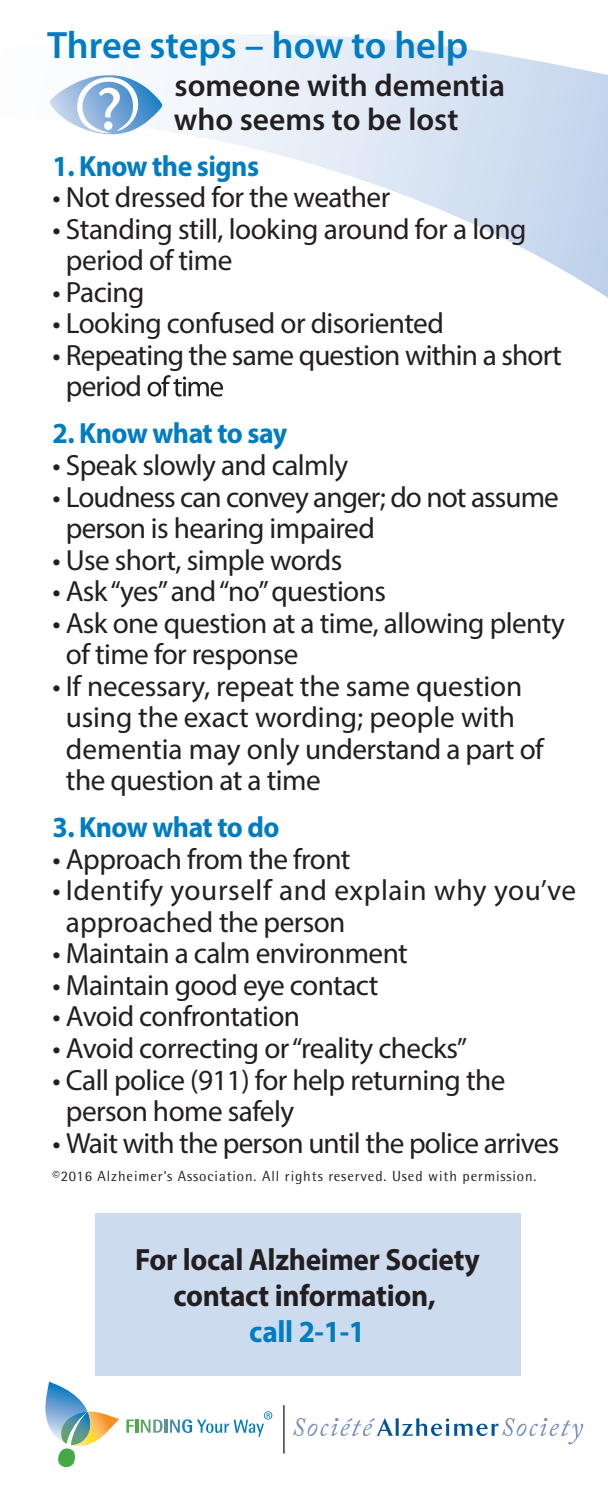
<style>
.page{position:relative;width:608px;height:1491px;background:#fff}
.page>*{position:absolute;margin:0;border:0;box-sizing:border-box;transform-origin:0 0}
.t1{font:600 38.25px "Myriad Pro";color:#007cc2}
.t2{font:600 31.5px/33.8px "Myriad Pro";color:#231f20}
.t3{font:700 30.82px/36px "Myriad Pro";letter-spacing:-.01em;color:#231f20;text-align:center;scale:.95 1}
.t4{font:700 30.82px "Myriad Pro";color:#007cc2;scale:.95 1}
.t5{font:29.25px/31.5px "Myriad Pro";letter-spacing:-.02em;color:#231f20}
.t6{font:29.25px/31.5px "Myriad Pro";letter-spacing:.015em;color:#231f20}
.t7{font:700 29.25px "Myriad Pro";letter-spacing:-.02em;color:#007cc2;scale:.95 1}
.t8{font:14.62px "Rotis Semi Sans";letter-spacing:.06em;color:#231f20}
</style>
<div class="page">
<svg style="left:49px;top:34px;width:559px;height:264px"></svg>
<svg style="left:147px;top:375px;width:76px;height:21px"></svg>
<svg style="left:50px;top:75px;width:114px;height:63px"></svg>
<div style="left:104px;top:121px;width:8px;height:9px;background:#fff;border-radius:50%"></div>
<div style="left:95px;top:1213px;width:426px;height:162px;background:#cddbef"></div>
<hr style="left:283px;top:1405px;width:1px;height:48px;background:#231f20">
<svg style="left:293px;top:1418px;width:290px;height:26px"></svg>
<svg style="left:45px;top:1381px;width:74px;height:87px"></svg>
<svg style="left:126px;top:1411px;width:146px;height:25px"></svg>
<h1 class="t1" style="left:47px;top:21px;width:422px">Three steps – how to help</h1>
<p class="t2" style="left:174px;top:68px;width:332px">someone with dementia who seems to be lost</p>
<p class="t7" style="left:52px;top:147px;width:219px">1. Know the signs</p>
<p class="t5" style="left:52px;top:181px;width:339px">• Not dressed for the weather</p>
<p class="t5" style="left:66px;top:213px;width:462px;text-indent:-13px">• Standing still, looking around for a long period of time</p>
<p class="t5" style="left:52px;top:276px;width:93px">• Pacing</p>
<p class="t5" style="left:52px;top:307px;width:393px">• Looking confused or disoriented</p>
<p class="t5" style="left:66px;top:339px;width:497px;text-indent:-13px">• Repeating the same question within a short period</p>
<p class="t7" style="left:52px;top:414px;width:249px">2. Know what to say</p>
<p class="t5" style="left:52px;top:449px;width:297px">• Speak slowly and calmly</p>
<p class="t5" style="left:66px;top:480px;width:494px;text-indent:-13px">• Loudness can convey anger; do not assume person is hearing impaired</p>
<p class="t5" style="left:52px;top:543px;width:291px">• Use short, simple words</p>
<p class="t5" style="left:52px;top:575px;width:335px">• Ask“yes”and“no” questions</p>
<p class="t5" style="left:66px;top:606px;width:500px;text-indent:-13px">• Ask one question at a time, allowing plenty of time for response</p>
<p class="t5" style="left:66px;top:669px;width:479px;text-indent:-13px">• If necessary, repeat the same question using the exact wording; people with dementia may only understand a part of the question at a time</p>
<p class="t7" style="left:52px;top:808px;width:240px">3. Know what to do</p>
<p class="t5" style="left:52px;top:843px;width:299px">• Approach from the front</p>
<p class="t6" style="left:66px;top:874px;width:511px;text-indent:-13px">• Identify yourself and explain why you’ve approached the person</p>
<p class="t5" style="left:52px;top:937px;width:357px">• Maintain a calm environment</p>
<p class="t5" style="left:52px;top:969px;width:327px">• Maintain good eye contact</p>
<p class="t5" style="left:52px;top:1000px;width:249px">• Avoid confrontation</p>
<p class="t5" style="left:52px;top:1032px;width:416px">• Avoid correcting or“reality checks”</p>
<p class="t5" style="left:66px;top:1063px;width:441px;text-indent:-13px">• Call police (911) for help returning the person home safely</p>
<p class="t5" style="left:52px;top:1126px;width:508px">• Wait with the person until the police arrives</p>
<p class="t8" style="left:52px;top:1167px;width:485px">©2016 Alzheimer’s Association. All rights reserved. Used with permission.</p>
<p class="t3" style="left:135px;top:1240px;width:364px">For local Alzheimer Society contact information,</p>
<p class="t4" style="left:249px;top:1311px;width:123px">call 2-1-1</p>
</div>
